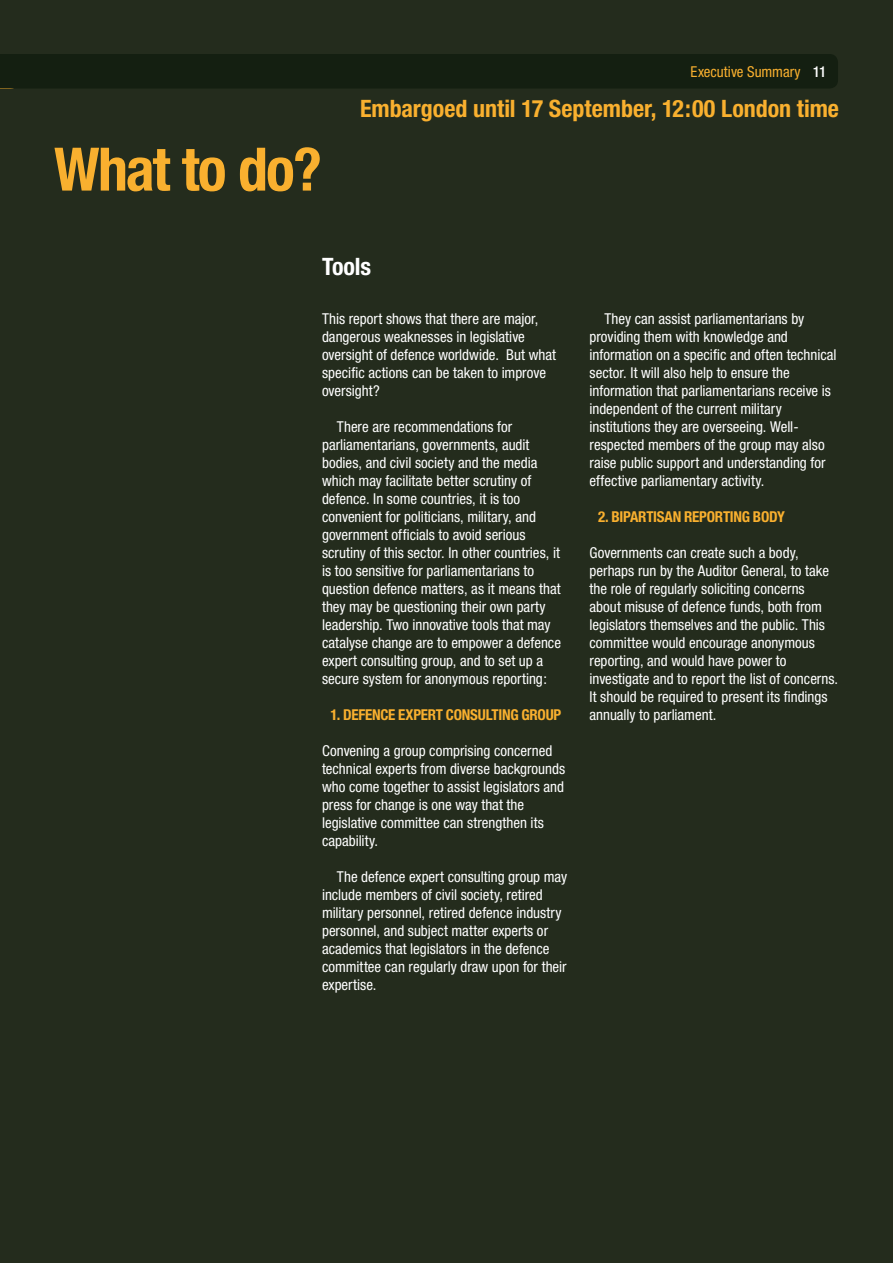
<style>
.page{position:relative;width:893px;height:1263px;background:#242c1d}
.page>*{position:absolute;margin:0;border:0;box-sizing:border-box;transform-origin:0 0}
.t1{font:700 condensed 60px "Helvetica Neue";letter-spacing:-.035em;color:#f9b02f}
.t2{font:700 condensed 24px "Helvetica Neue";color:#f9b02f}
.t3{font:700 condensed 24px "Helvetica Neue";color:#fff}
.t4{font:condensed 15px/18px "Helvetica Neue";color:#fff}
.t5{font:700 condensed 15px "Helvetica Neue";letter-spacing:-.015em;color:#f9b02f}
.t6{font:condensed 15px "Helvetica Neue";color:#f9b02f}
.t7{font:500 condensed 15px "Helvetica Neue";color:#fff}
</style>
<div class="page">
<div style="left:0;top:54px;width:838px;height:35px;background:#141f11"></div>
<p class="t6" style="left:691px;top:63px;width:112px">Executive Summary</p>
<p class="t7" style="left:813px;top:63px;width:15px">11</p>
<h1 class="t1" style="left:54px;top:133px;width:269px">What to do?</h1>
<h2 class="t2" style="left:360px;top:94px;width:480px">Embargoed until 17 September, 12:00 London time</h2>
<h2 class="t3" style="left:322px;top:252px;width:51px">Tools</h2>
<p class="t4" style="left:322px;top:310px;width:235px">This report shows that there are major, dangerous weaknesses in legislative oversight of defence worldwide. But what specific actions can be taken to improve oversight?</p>
<p class="t4" style="left:322px;top:418px;width:240px;text-indent:15px">There are recommendations for parliamentarians, governments, audit bodies, and civil society and the media which may facilitate better scrutiny of defence. In some countries, it is too convenient for politicians, military, and government officials to avoid serious scrutiny of this sector. In other countries, it is too sensitive for parliamentarians to question defence matters, as it means that they may be questioning their own party leadership. Two innovative tools that may catalyse change are to empower a defence expert consulting group, and to set up a secure system for anonymous reporting:</p>
<p class="t5" style="left:331px;top:706px;width:92px">1. Defence expert</p>
<p class="t5" style="left:446px;top:706px;width:116px">consulting group</p>
<p class="t4" style="left:322px;top:742px;width:245px">Convening a group comprising concerned technical experts from diverse backgrounds who come together to assist legislators and press for change is one way that the legislative committee can strengthen its capability.</p>
<p class="t4" style="left:322px;top:868px;width:247px;text-indent:15px">The defence expert consulting group may include members of civil society, retired military personnel, retired defence industry personnel, and subject matter experts or academics that legislators in the defence committee can regularly draw upon for their expertise.</p>
<p class="t4" style="left:589px;top:310px;width:249px;text-indent:15px">They can assist parliamentarians by providing them with knowledge and information on a specific and often technical sector. It will also help to ensure the information that parliamentarians receive is independent of the current military institutions they are overseeing. Well&shy;respected members of the group may also raise public support and understanding for effective parliamentary activity.</p>
<p class="t5" style="left:598px;top:508px;width:30px">2. Bipartisa</p>
<p class="t5" style="left:673px;top:508px;width:114px">n REPORTING body</p>
<p class="t4" style="left:589px;top:544px;width:250px">Governments can create such a body, perhaps run by the Auditor General, to take the role of regularly soliciting concerns about misuse of defence funds, both from legislators themselves and the public. This committee would encourage anonymous reporting, and would have power to investigate and to report the list of concerns.<br>It should be required to present its findings annually to parliament.</p>
</div>
